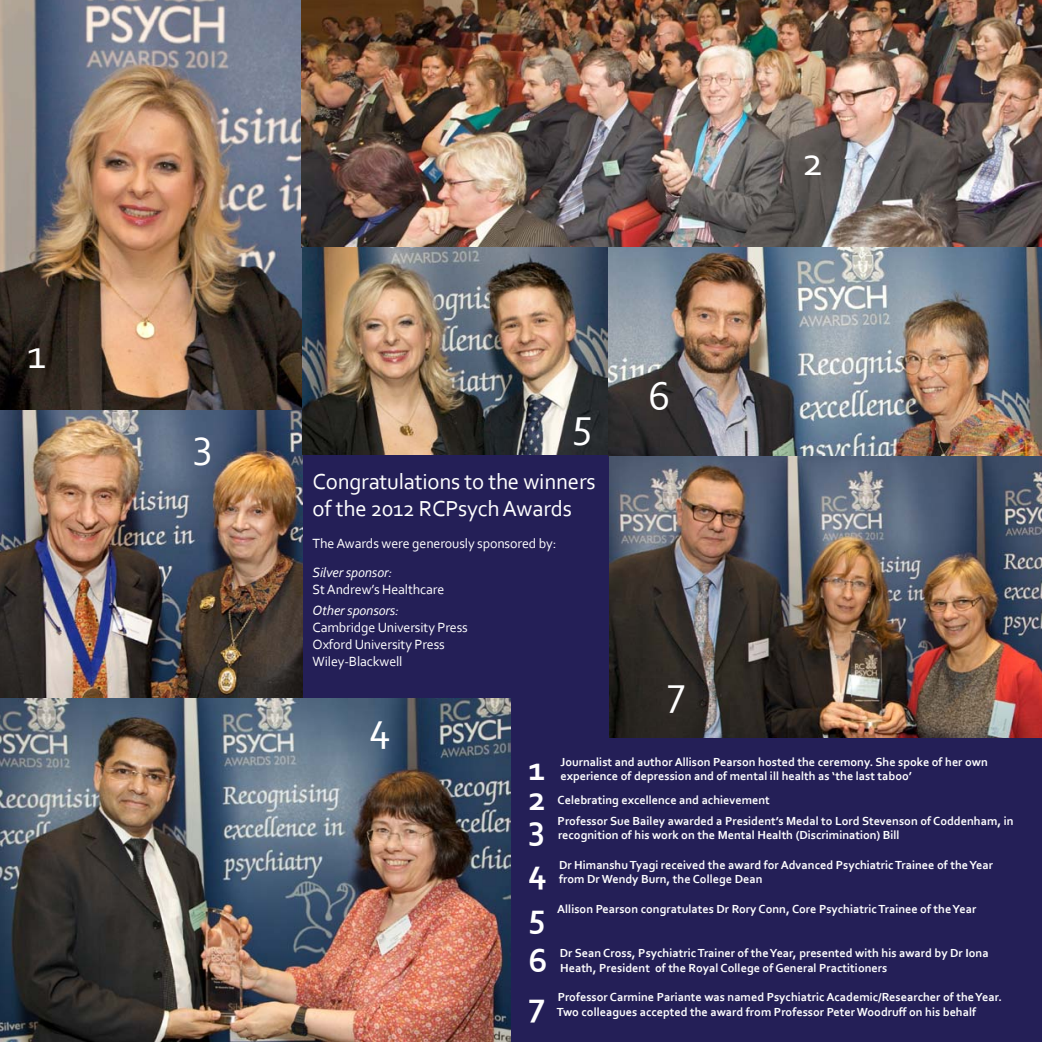
<style>
.page{position:relative;width:1042px;height:1042px;background:#fff}
.page>*{position:absolute;margin:0;border:0;box-sizing:border-box;transform-origin:0 0}
.t1{font:42px "Corbel";color:#fff}
.t2{font:700 34.82px "Corbel";color:#fff}
.t3{font:22.75px/27.3px "Corbel";letter-spacing:-.01em;color:#fff}
.t4{font:14px/16.8px "Corbel";letter-spacing:-.01em;color:#fff}
.t5{font:italic 14px "Corbel";letter-spacing:-.01em;color:#fff}
.t6{font:700 12.25px/14.7px "Corbel";color:#fff}
</style>
<div class="page">
<div style="left:303px;top:248px;width:739px;height:794px;background:#241f57"></div>
<img style="left:0;top:0;width:303px;height:698px">
<img style="left:302px;top:0;width:740px;height:248px">
<img style="left:0;top:698px;width:510px;height:344px">
<img style="left:303px;top:248px;width:305px;height:206px">
<img style="left:609px;top:248px;width:433px;height:489px">
<h1 class="t1" style="left:27px;top:328px;width:20px">1</h1>
<h1 class="t1" style="left:193px;top:417px;width:21px">3</h1>
<h1 class="t1" style="left:572px;top:397px;width:22px">5</h1>
<h3 class="t3" style="left:313px;top:467px;width:284px">Congratulations to the winners of the 2012 RCPsych Awards</h3>
<p class="t4" style="left:313px;top:534px;width:245px">The Awards were generously sponsored by:</p>
<p class="t5" style="left:313px;top:563px;width:81px">Silver sponsor:</p>
<p class="t4" style="left:313px;top:580px;width:133px">St Andrew’s Healthcare</p>
<p class="t5" style="left:313px;top:602px;width:88px">Other sponsors:</p>
<p class="t4" style="left:313px;top:619px;width:157px">Cambridge University Press<br>Oxford University Press<br>Wiley-Blackwell</p>
<h1 class="t1" style="left:369px;top:700px;width:23px">4</h1>
<h1 class="t1" style="left:648px;top:370px;width:24px">6</h1>
<h1 class="t1" style="left:667px;top:665px;width:19px">7</h1>
<h1 class="t1" style="left:802px;top:135px;width:23px">2</h1>
<h2 class="t2" style="left:528px;top:747px;width:19px">1</h2>
<p class="t6" style="left:560px;top:754px;width:429px">Journalist and author Allison Pearson hosted the ceremony. She spoke of her own experience of depression and of mental ill health as ‘the last taboo’</p>
<h2 class="t2" style="left:528px;top:776px;width:19px">2</h2>
<p class="t6" style="left:546px;top:792px;width:226px">Celebrating excellence and achievement</p>
<h2 class="t2" style="left:528px;top:806px;width:18px">3</h2>
<p class="t6" style="left:558px;top:813px;width:458px">Professor Sue Bailey awarded a President’s M edal to Lord Stevenson of Coddenham, in recognition of his work on the Mental Health (Discrimination) Bill</p>
<h2 class="t2" style="left:528px;top:850px;width:20px">4</h2>
<p class="t6" style="left:559px;top:857px;width:435px">Dr H imanshu Tyagi received the award for Advanced Psychiatric Trainee of the Year from Dr Wendy Burn, the College Dean</p>
<h2 class="t2" style="left:528px;top:894px;width:18px">5</h2>
<p class="t6" style="left:557px;top:901px;width:421px">Allison Pearson congratulates Dr Rory Conn, Core Psychiatric Trainee of the Year</p>
<h2 class="t2" style="left:528px;top:938px;width:21px">6</h2>
<p class="t6" style="left:560px;top:945px;width:430px">Dr Sean Cross, Psychiatric Trainer of the Year, presented with his award by Dr Iona<br>Heath, President of the Royal College of General Practitioners</p>
<h2 class="t2" style="left:528px;top:982px;width:18px">7</h2>
<p class="t6" style="left:557px;top:989px;width:446px">Professor Carmine Pariante was named Psychiatric Academic/Researcher of the Year.<br>Two colleagues accepted the award from Professor Peter Woodruff on his behalf</p>
</div>
